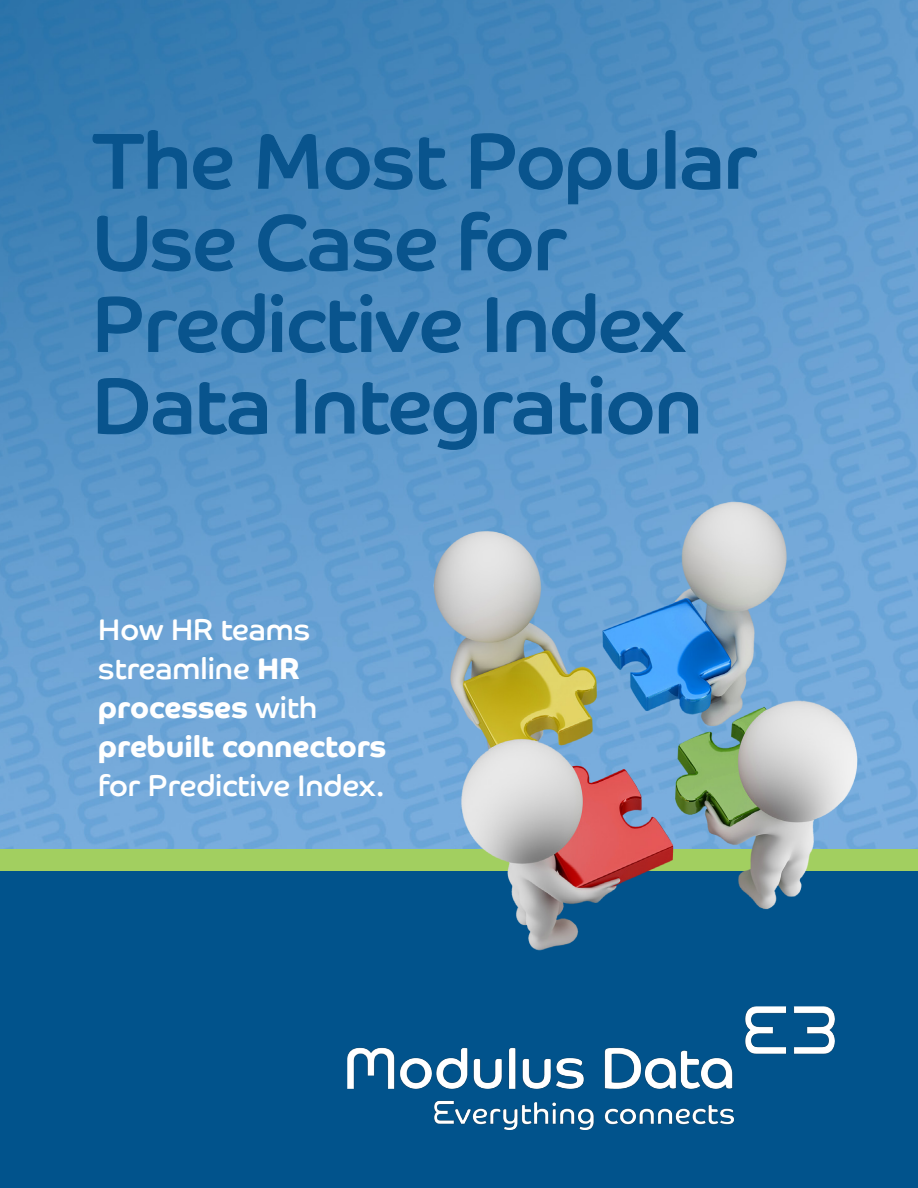
<style>
.page{position:relative;width:918px;height:1188px;background:#fff}
.page>*{position:absolute;margin:0;border:0;box-sizing:border-box;transform-origin:0 0}
.t1{font:78px/81.6px "Co Headline";color:#09548d}
.t2{font:30px "Co Headline";color:#fff}
.t3{font:700 30px "Co Headline";color:#fff}
.s1{font-weight:700}
.s2{font-weight:400}
</style>
<div class="page">
<img style="left:0;top:1px;width:918px;height:849px">
<div style="left:0;top:871px;width:918px;height:317px;background:#01538c"></div>
<div style="left:0;top:850px;width:918px;height:21px;background:#a2cf60"></div>
<img style="left:347px;top:1012px;width:488px;height:117px">
<svg style="left:92px;top:129px;width:95px;height:60px;background:#367ab0"></svg>
<svg style="left:193px;top:147px;width:40px;height:43px;background:#357aaf"></svg>
<svg style="left:258px;top:133px;width:61px;height:56px;background:#3a7db3"></svg>
<svg style="left:325px;top:137px;width:123px;height:53px;background:#3f81b6"></svg>
<svg style="left:470px;top:133px;width:188px;height:72px;background:#4888bd"></svg>
<svg style="left:665px;top:129px;width:56px;height:61px;background:#4a8abe"></svg>
<svg style="left:728px;top:147px;width:30px;height:42px"></svg>
<svg style="left:97px;top:215px;width:138px;height:57px;background:#3d7fb5"></svg>
<svg style="left:258px;top:214px;width:179px;height:58px;background:#4384b9"></svg>
<svg style="left:461px;top:211px;width:107px;height:61px;background:#4a89be"></svg>
<svg style="left:97px;top:296px;width:45px;height:57px;background:#4284b8"></svg>
<svg style="left:148px;top:292px;width:117px;height:62px;background:#4586bb"></svg>
<svg style="left:271px;top:293px;width:190px;height:61px;background:#4a8abe"></svg>
<svg style="left:486px;top:296px;width:12px;height:57px"></svg>
<svg style="left:506px;top:292px;width:181px;height:62px;background:#5290c4"></svg>
<svg style="left:97px;top:377px;width:95px;height:58px;background:#4a8abe"></svg>
<svg style="left:199px;top:381px;width:69px;height:54px;background:#4c8bbf"></svg>
<svg style="left:295px;top:378px;width:12px;height:56px"></svg>
<svg style="left:315px;top:391px;width:40px;height:43px;background:#4e8cc0"></svg>
<svg style="left:362px;top:381px;width:115px;height:70px;background:#5391c4"></svg>
<svg style="left:483px;top:391px;width:70px;height:44px;background:#5390c4"></svg>
<svg style="left:559px;top:375px;width:140px;height:60px;background:#5995c8"></svg>
<img style="left:364px;top:463px;width:546px;height:549px">
<p class="t1" style="left:93px;top:120px;width:666px">The Most Popular</p>
<p class="t1" style="left:93px;top:202px;width:611px">Use Case for<br>Predictive Index<br>Data Integration</p>
<p class="t2" style="left:98px;top:612px;width:213px">How HR teams</p>
<p class="t2" style="left:98px;top:651px;width:203px">streamline <span class="s1">HR</span></p>
<p class="t3" style="left:98px;top:690px;width:221px">processes <span class="s2">with</span></p>
<p class="t3" style="left:98px;top:729px;width:290px">prebuilt connectors</p>
<p class="t2" style="left:98px;top:768px;width:288px">for Predictive Index.</p>
</div>
